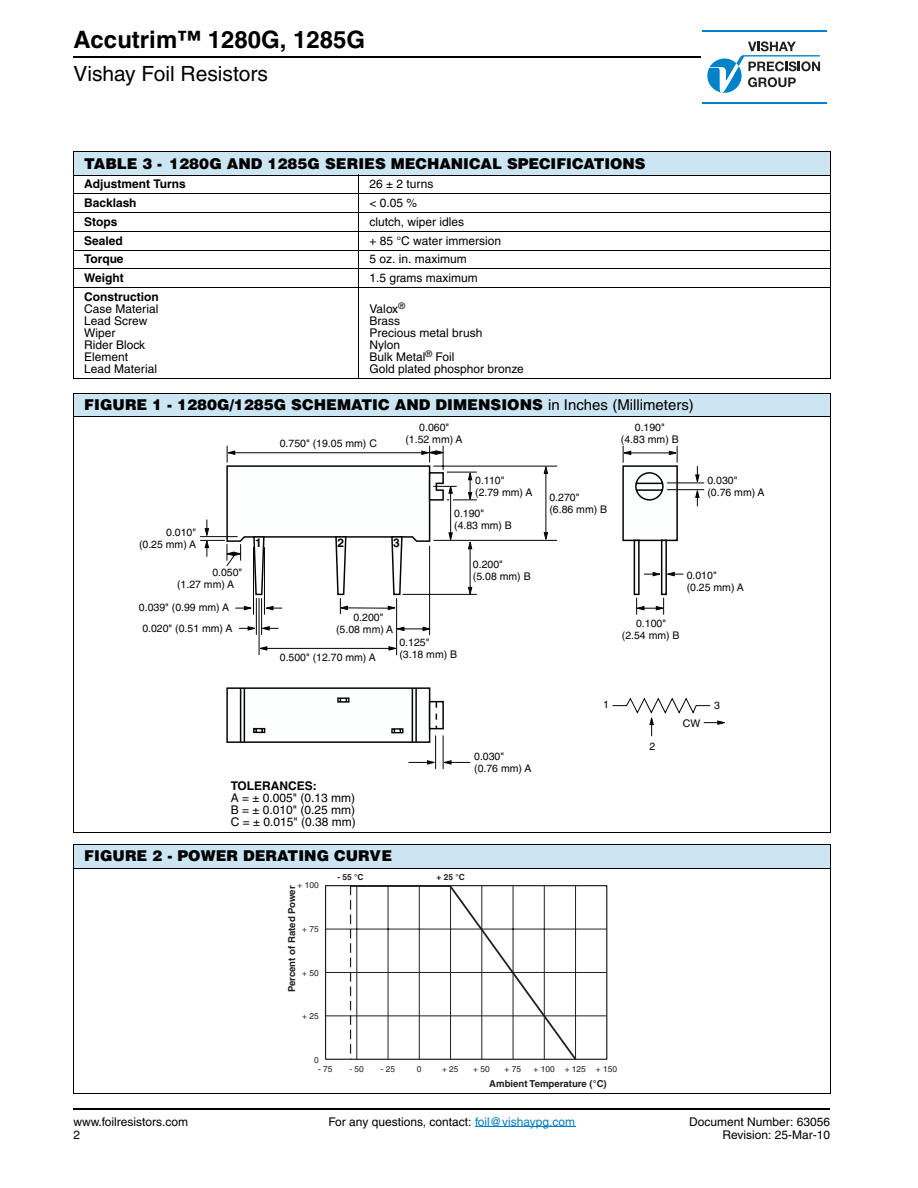
<style>
.page{position:relative;width:918px;height:1188px;background:#fff}
.page>*{position:absolute;margin:0;border:0;box-sizing:border-box;transform-origin:0 0}
.t1{font:700 24px "Helvetica";color:#000}
.t2{font:21px "Helvetica";color:#000}
.t3{font:900 15px "Helvetica";color:#000}
.t4{font:12px/12px "Helvetica";color:#000}
.t5{font:700 12px "Helvetica";color:#000}
.t6{font:700 12px "Helvetica";color:#050505}
.t7{font:10.5px/12px "Helvetica";color:#050505}
.t8{font:700 9.6px "Helvetica";color:#231f20}
.t9{font:8.4px "Helvetica";color:#231f20}
.t10{font:700 8.4px "Helvetica";color:#231f20}
.s1{font-weight:400}
.s2{color:#007ec4}
</style>
<div class="page">
<svg style="left:707px;top:41px;width:113px;height:52px"></svg>
<hr style="left:702px;top:30px;width:125px;height:2px;background:#0082c8">
<hr style="left:702px;top:102px;width:125px;height:2px;background:#0082c8">
<hr style="left:73px;top:56px;width:628px;height:1px;background:#000">
<hr style="left:475px;top:1126px;width:100px;height:1px;background:#007ec4">
<hr style="left:73px;top:1108px;width:757px;height:2px;background:#000">
<div style="left:73px;top:152px;width:757px;height:23px;background:#cce5f3"></div>
<div style="left:73px;top:393px;width:757px;height:24px;background:#cce5f3"></div>
<div style="left:73px;top:845px;width:757px;height:23px;background:#cce5f3"></div>
<hr style="left:73px;top:152px;width:1px;height:226px;background:#000">
<hr style="left:358px;top:175px;width:1px;height:204px;background:#000">
<hr style="left:830px;top:152px;width:1px;height:226px;background:#000">
<hr style="left:73px;top:151px;width:758px;height:1px;background:#000">
<hr style="left:73px;top:175px;width:758px;height:1px;background:#000">
<hr style="left:73px;top:193px;width:758px;height:1px;background:#000">
<hr style="left:73px;top:212px;width:758px;height:1px;background:#000">
<hr style="left:73px;top:231px;width:758px;height:1px;background:#000">
<hr style="left:73px;top:250px;width:758px;height:1px;background:#000">
<hr style="left:73px;top:268px;width:758px;height:1px;background:#000">
<hr style="left:73px;top:287px;width:758px;height:1px;background:#000">
<hr style="left:73px;top:378px;width:758px;height:1px;background:#000">
<hr style="left:73px;top:394px;width:1px;height:438px;background:#000">
<hr style="left:830px;top:394px;width:1px;height:438px;background:#000">
<hr style="left:73px;top:393px;width:758px;height:1px;background:#000">
<hr style="left:73px;top:416px;width:758px;height:1px;background:#000">
<hr style="left:73px;top:832px;width:758px;height:1px;background:#000">
<hr style="left:73px;top:845px;width:1px;height:248px;background:#000">
<hr style="left:830px;top:845px;width:1px;height:248px;background:#000">
<hr style="left:73px;top:844px;width:758px;height:1px;background:#000">
<hr style="left:73px;top:868px;width:758px;height:1px;background:#000">
<hr style="left:73px;top:1093px;width:758px;height:1px;background:#000">
<svg style="left:612px;top:697px;width:113px;height:39px"></svg>
<hr style="left:447px;top:499px;width:30px;height:1px;background:#050505">
<hr style="left:433px;top:540px;width:124px;height:1px;background:#050505">
<hr style="left:433px;top:466px;width:124px;height:1px;background:#050505">
<hr style="left:447px;top:472px;width:30px;height:1px;background:#050505">
<hr style="left:403px;top:594px;width:74px;height:1px;background:#050505">
<hr style="left:396px;top:598px;width:1px;height:57px;background:#050505">
<hr style="left:259px;top:598px;width:1px;height:57px;background:#050505">
<svg style="left:468px;top:473px;width:4px;height:27px"></svg>
<svg style="left:544px;top:532px;width:4px;height:8px"></svg>
<svg style="left:544px;top:466px;width:4px;height:8px"></svg>
<hr style="left:470px;top:547px;width:1px;height:42px;background:#050505">
<hr style="left:546px;top:472px;width:1px;height:62px;background:#050505">
<svg style="left:468px;top:587px;width:4px;height:7px"></svg>
<svg style="left:468px;top:542px;width:4px;height:7px"></svg>
<svg style="left:200px;top:446px;width:257px;height:204px"></svg>
<div style="left:622px;top:465px;width:56px;height:76px;border:2px solid #050505"></div>
<div style="left:634px;top:540px;width:6px;height:55px;border:2px solid #050505"></div>
<div style="left:661px;top:540px;width:6px;height:55px;border:2px solid #050505"></div>
<svg style="left:635px;top:472px;width:29px;height:29px"></svg>
<hr style="left:667px;top:483px;width:37px;height:1px;background:#050505">
<hr style="left:667px;top:489px;width:37px;height:1px;background:#050505">
<hr style="left:629px;top:453px;width:42px;height:1px;background:#050505">
<svg style="left:623px;top:446px;width:8px;height:17px"></svg>
<svg style="left:669px;top:446px;width:9px;height:17px"></svg>
<svg style="left:695px;top:466px;width:4px;height:16px"></svg>
<svg style="left:695px;top:490px;width:4px;height:16px"></svg>
<svg style="left:644px;top:572px;width:16px;height:4px"></svg>
<svg style="left:667px;top:572px;width:16px;height:4px"></svg>
<svg style="left:636px;top:598px;width:28px;height:17px"></svg>
<div style="left:429px;top:701px;width:15px;height:28px;border:2px solid #050505"></div>
<svg style="left:226px;top:687px;width:211px;height:57px"></svg>
<hr style="left:435px;top:735px;width:1px;height:34px;background:#050505">
<hr style="left:443px;top:735px;width:1px;height:34px;background:#050505">
<svg style="left:444px;top:760px;width:26px;height:4px"></svg>
<svg style="left:408px;top:760px;width:27px;height:4px"></svg>
<hr style="left:326px;top:1016px;width:281px;height:1px;background:#231f20">
<hr style="left:326px;top:972px;width:281px;height:1px;background:#231f20">
<hr style="left:326px;top:929px;width:281px;height:1px;background:#231f20">
<svg style="left:349px;top:885px;width:229px;height:175px"></svg>
<h1 class="t1" style="left:73px;top:31px;width:293px">Accutrim™ 1280G, 1285G</h1>
<h2 class="t2" style="left:73px;top:65px;width:196px">Vishay Foil Resistors</h2>
<p class="t3" style="left:84px;top:158px;width:563px">TABLE 3 - 1280G AND 1285G SERIES MECHANICAL SPECIFICATIONS</p>
<p class="t5" style="left:84px;top:180px;width:103px">Adjustment Turns</p>
<p class="t4" style="left:370px;top:179px;width:65px">26 ± 2 turns</p>
<p class="t5" style="left:84px;top:198px;width:54px">Backlash</p>
<p class="t4" style="left:370px;top:198px;width:49px">&lt; 0.05 %</p>
<p class="t5" style="left:84px;top:217px;width:35px">Stops</p>
<p class="t4" style="left:370px;top:217px;width:96px">clutch, wiper idles</p>
<p class="t5" style="left:84px;top:236px;width:40px">Sealed</p>
<p class="t4" style="left:370px;top:235px;width:133px">+ 85 °C water immersion</p>
<p class="t5" style="left:84px;top:255px;width:41px">Torque</p>
<p class="t4" style="left:370px;top:254px;width:99px">5 oz. in. maximum</p>
<p class="t5" style="left:84px;top:273px;width:41px">Weight</p>
<p class="t4" style="left:370px;top:273px;width:110px">1.5 grams maximum</p>
<p class="t5" style="left:84px;top:292px;width:76px">Construction</p>
<p class="t4" style="left:84px;top:304px;width:76px">Case Material<br>Lead Screw<br>Wiper<br>Rider Block<br>Element<br>Lead Material</p>
<p class="t4" style="left:370px;top:304px;width:156px">Valox<sup>®<br></sup>Brass<br>Precious metal brush<br>Nylon<br>Bulk Metal<sup>®</sup> Foil<br>Gold plated phosphor bronze</p>
<p class="t3" style="left:84px;top:399px;width:611px">FIGURE 1 - 1280G/1285G SCHEMATIC AND DIMENSIONS <span class="s1">in Inches (Millimeters)</span></p>
<p class="t7" style="left:139px;top:527px;width:59px;text-align:right">0.010"<br>(0.25 mm) A</p>
<p class="t7" style="left:177px;top:568px;width:67px;text-indent:35px">0.050" (1.27 mm) A</p>
<p class="t7" style="left:139px;top:599px;width:95px;line-height:20.2px;text-align:center">0.039" (0.99 mm) A<br>0.020" (0.51 mm) A</p>
<p class="t7" style="left:280px;top:438px;width:99px">0.750" (19.05 mm) C</p>
<p class="t7" style="left:405px;top:422px;width:59px;text-align:center">0.060"<br>(1.52 mm) A</p>
<p class="t7" style="left:475px;top:476px;width:59px">0.110"<br>(2.79 mm) A</p>
<p class="t7" style="left:454px;top:508px;width:59px">0.190"<br>(4.83 mm) B</p>
<p class="t6" style="left:255px;top:538px;width:8px">1</p>
<p class="t6" style="left:338px;top:538px;width:8px">2</p>
<p class="t6" style="left:393px;top:538px;width:8px">3</p>
<p class="t7" style="left:336px;top:612px;width:59px;text-indent:17px">0.200" (5.08 mm) A</p>
<p class="t7" style="left:280px;top:653px;width:97px">0.500" (12.70 mm) A</p>
<p class="t7" style="left:399px;top:637px;width:59px">0.125"<br>(3.18 mm) B</p>
<p class="t7" style="left:473px;top:559px;width:59px">0.200"<br>(5.08 mm) B</p>
<p class="t7" style="left:474px;top:752px;width:59px">0.030"<br>(0.76 mm) A</p>
<p class="t5" style="left:231px;top:781px;width:88px">TOLERANCES:</p>
<p class="t4" style="left:231px;top:793px;width:126px;text-align:justify">A = ± 0.005" (0.13 mm)<br>B = ± 0.010" (0.25 mm)<br>C = ± 0.015" (0.38 mm)</p>
<p class="t3" style="left:84px;top:851px;width:309px">FIGURE 2 - POWER DERATING CURVE</p>
<p class="t9" style="left:298px;top:882px;width:23px">+ 100</p>
<p class="t8" style="left:288px;top:992px;width:108px;rotate:-90deg">Percent of Rated Power</p>
<p class="t9" style="left:302px;top:926px;width:18px">+ 75</p>
<p class="t9" style="left:302px;top:970px;width:18px">+ 50</p>
<p class="t9" style="left:302px;top:1013px;width:18px">+ 25</p>
<p class="t9" style="left:314px;top:1057px;width:6px">0</p>
<p class="t10" style="left:337px;top:874px;width:28px">- 55 °C</p>
<p class="t10" style="left:436px;top:874px;width:30px">+ 25 °C</p>
<p class="t7" style="left:621px;top:422px;width:59px;text-align:center">0.190"<br>(4.83 mm) B</p>
<p class="t7" style="left:549px;top:492px;width:59px">0.270"<br>(6.86 mm) B</p>
<p class="t7" style="left:707px;top:476px;width:59px">0.030"<br>(0.76 mm) A</p>
<p class="t7" style="left:687px;top:570px;width:59px">0.010"<br>(0.25 mm) A</p>
<p class="t7" style="left:622px;top:619px;width:59px;text-align:center">0.100"<br>(2.54 mm) B</p>
<p class="t7" style="left:603px;top:699px;width:7px">1</p>
<p class="t7" style="left:714px;top:701px;width:7px">3</p>
<p class="t7" style="left:683px;top:719px;width:19px">CW</p>
<p class="t7" style="left:650px;top:741px;width:7px">2</p>
<p class="t9" style="left:349px;top:1066px;width:16px">- 50</p>
<p class="t9" style="left:381px;top:1066px;width:16px">- 25</p>
<p class="t9" style="left:417px;top:1066px;width:6px">0</p>
<p class="t9" style="left:442px;top:1066px;width:18px">+ 25</p>
<p class="t9" style="left:318px;top:1066px;width:16px">- 75</p>
<p class="t9" style="left:473px;top:1066px;width:18px">+ 50</p>
<p class="t9" style="left:505px;top:1066px;width:18px">+ 75</p>
<p class="t9" style="left:533px;top:1066px;width:85px">+ 100 + 125 + 150</p>
<p class="t8" style="left:489px;top:1080px;width:119px">Ambient Temperature (°C)</p>
<p class="t4" style="left:73px;top:1116px;width:116px">www.foilresistors.com</p>
<p class="t4" style="left:328px;top:1116px;width:248px">For any questions, contact: <span class="s2">foil@vishaypg.com</span></p>
<p class="t4" style="left:689px;top:1116px;width:143px">Document Number: 63056</p>
<p class="t4" style="left:73px;top:1130px;width:8px">2</p>
<p class="t4" style="left:723px;top:1130px;width:109px">Revision: 25-Mar-10</p>
</div>
